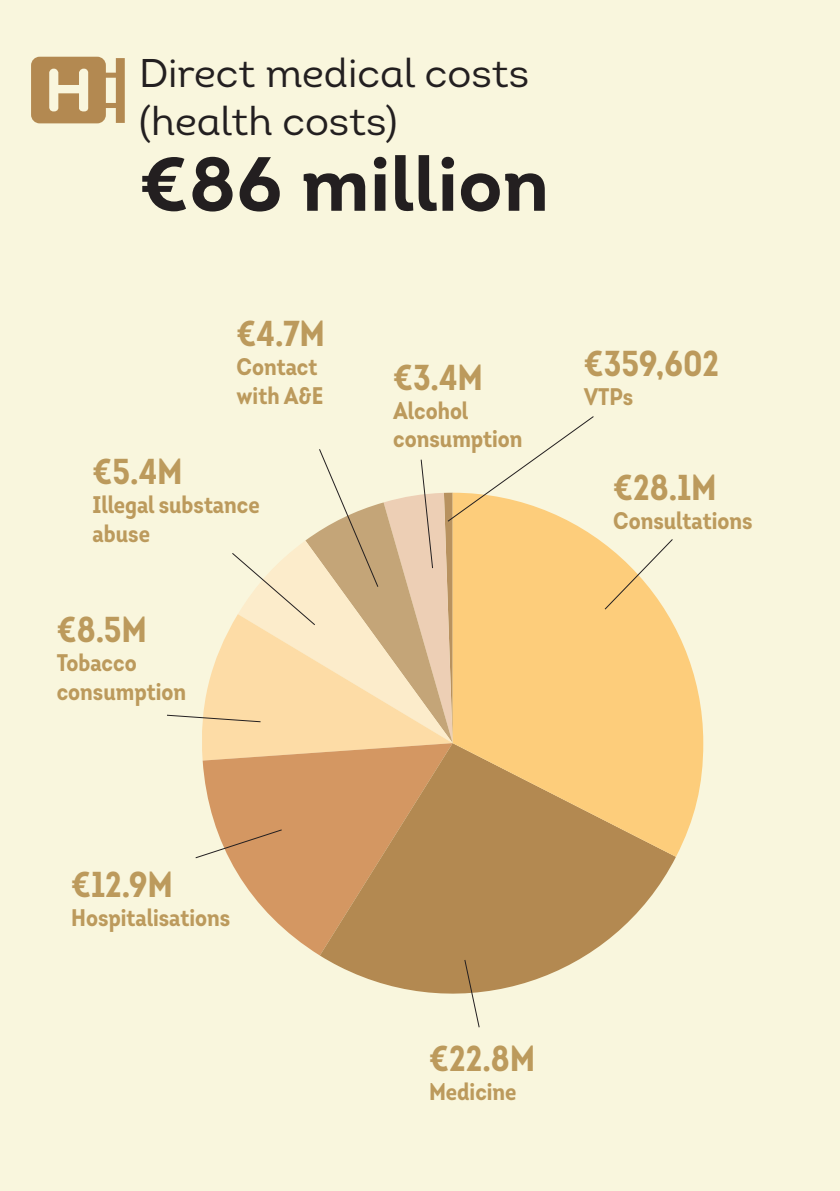
<style>
.page{position:relative;width:840px;height:1191px;background:#fff}
.page>*{position:absolute;margin:0;border:0;box-sizing:border-box;transform-origin:0 0}
.t1{font:700 76px "Intro";color:#231f20}
.t2{font:40px/48px "Intro Regular Alt";color:#231f20}
.t3{font:700 36px "Intro Cond";color:#bc9a5c}
.t4{font:700 24px/28.8px "Intro Cond";color:#bc9a5c}
</style>
<div class="page">
<div style="left:0;top:0;width:839px;height:1191px;background:#f9f6dd"></div>
<svg style="left:202px;top:760px;width:118px;height:195px;fill:#d49762"></svg>
<svg style="left:320px;top:760px;width:355px;height:234px;fill:#b38951"></svg>
<svg style="left:452px;top:536px;width:251px;height:321px;background:#e7be7a"></svg>
<svg style="left:195px;top:828px;width:88px;height:31px"></svg>
<svg style="left:603px;top:538px;width:70px;height:72px"></svg>
<svg style="left:463px;top:958px;width:17px;height:70px"></svg>
<svg style="left:167px;top:416px;width:427px;height:344px"></svg>
<svg style="left:31px;top:57px;width:94px;height:66px"></svg>
<h2 class="t2" style="left:139px;top:49px;width:391px">Direct medical costs (health costs)</h2>
<h1 class="t1" style="left:139px;top:136px;width:411px">€86 million</h1>
<h3 class="t3" style="left:236px;top:311px;width:90px">€4.7M</h3>
<p class="t4" style="left:236px;top:352px;width:88px">Contact with A&amp;E</p>
<h3 class="t3" style="left:92px;top:448px;width:92px">€5.4M</h3>
<p class="t4" style="left:92px;top:490px;width:168px">Illegal substance abuse</p>
<h3 class="t3" style="left:57px;top:606px;width:92px">€8.5M</h3>
<p class="t4" style="left:57px;top:647px;width:131px">Tobacco consumption</p>
<h3 class="t3" style="left:393px;top:354px;width:91px">€3.4M</h3>
<p class="t4" style="left:393px;top:395px;width:131px">Alcohol consumption</p>
<h3 class="t3" style="left:583px;top:340px;width:137px">€359,602</h3>
<p class="t4" style="left:583px;top:382px;width:51px">VTPs</p>
<h3 class="t3" style="left:613px;top:464px;width:105px">€28.1M</h3>
<p class="t4" style="left:613px;top:506px;width:141px">Consultations</p>
<h3 class="t3" style="left:71px;top:861px;width:103px">€12.9M</h3>
<p class="t4" style="left:71px;top:903px;width:160px">Hospitalisations</p>
<h3 class="t3" style="left:429px;top:1035px;width:108px">€22.8M</h3>
<p class="t4" style="left:429px;top:1076px;width:89px">Medicine</p>
</div>
